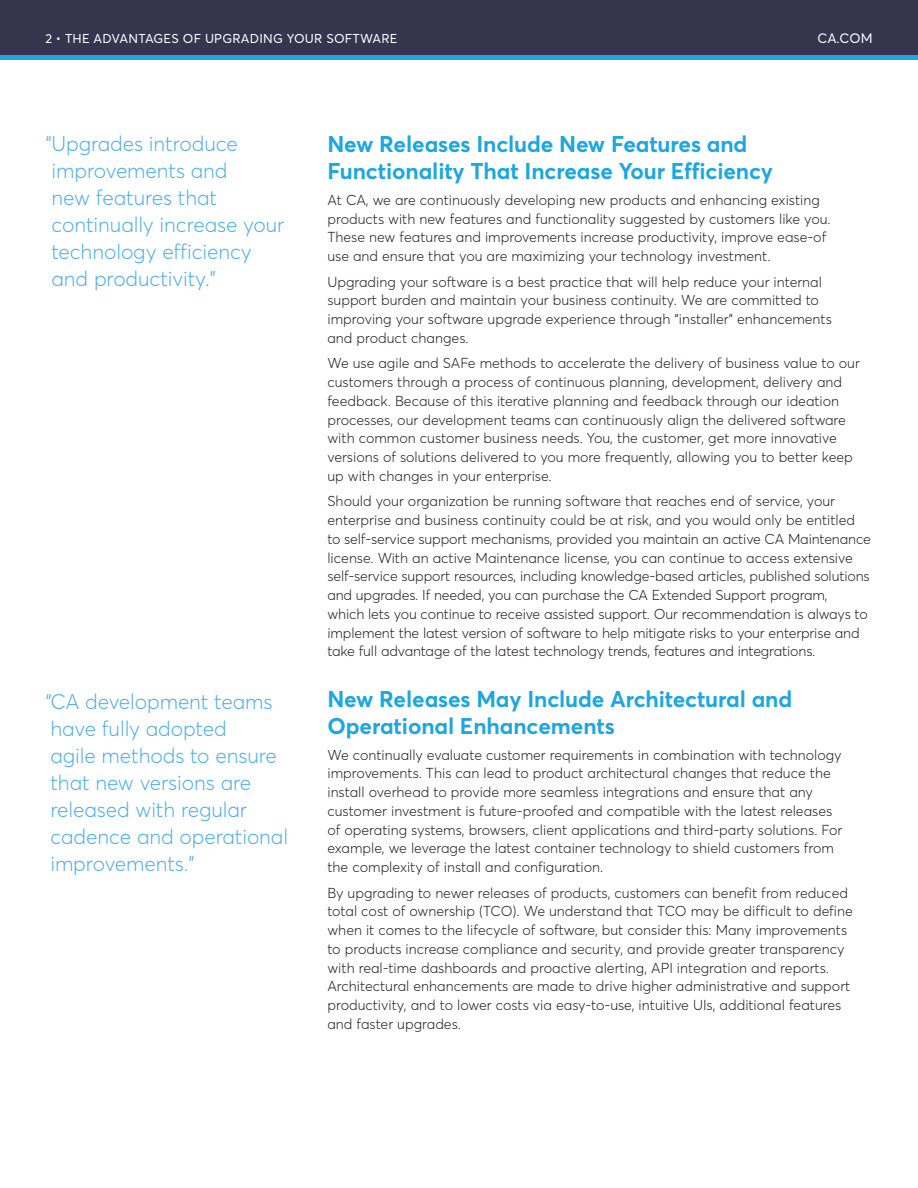
<style>
.page{position:relative;width:918px;height:1188px;background:#fff}
.page>*{position:absolute;margin:0;border:0;box-sizing:border-box;transform-origin:0 0}
.t1{font:700 22.5px/27px "Averta";letter-spacing:-.005em;color:#1da6df}
.Sidebar_Callout{font:300 21px/27px "Averta";letter-spacing:-.005em;color:#53b0e3}
.Body_Copy{font:300 14.25px/18.8px "Averta";color:#231f20}
.eyebrow-ca_com{font:13.5px "Averta";color:#fff}
.Page_Eyebrow{font:12.75px "Averta";letter-spacing:.02em;color:#fff}
</style>
<div class="page">
<div style="left:0;top:53px;width:918px;height:7px;background:#1da6df"></div>
<div style="left:0;top:0;width:918px;height:55px;background:#37354d"></div>
<p class="Page_Eyebrow" style="left:45px;top:30px;width:354px">2 • THE ADVANTAGES OF UPGRADING YOUR SOFTWARE</p>
<p class="eyebrow-ca_com" style="left:817px;top:30px;width:57px">CA.COM</p>
<p class="Sidebar_Callout" style="left:45px;top:130px;width:241px">“Upgrades introduce improvements and<br>new features that continually increase your technology efficiency and productivity.”</p>
<p class="Sidebar_Callout" style="left:45px;top:688px;width:244px">“CA development teams have fully adopted<br>agile methods to ensure that new versions are released with regular cadence and operational improvements.”</p>
<p class="t1" style="left:327px;top:131px;width:447px">New Releases Include New Features and<br>Functionality That Increase Your Efficiency</p>
<p class="Body_Copy" style="left:327px;top:190px;width:505px">At CA, we are continuously developing new products and enhancing existing products with new features and functionality suggested by customers like you.<br>These new features and improvements increase productivity, improve ease-of use and ensure that you are maximizing your technology investment.</p>
<p class="Body_Copy" style="left:327px;top:272px;width:506px">Upgrading your software is a best practice that will help reduce your internal support burden and maintain your business continuity. We are committed to improving your software upgrade experience through “installer” enhancements and product changes.</p>
<p class="Body_Copy" style="left:327px;top:354px;width:534px">We use agile and SAFe methods to accelerate the delivery of business value to our customers through a process of continuous planning, development, delivery and feedback. Because of this iterative planning and feedback through our ideation processes, our development teams can continuously align the delivered software with common customer business needs. You, the customer, get more innovative versions of solutions delivered to you more frequently, allowing you to better keep up with changes in your enterprise.</p>
<p class="Body_Copy" style="left:327px;top:492px;width:545px">Should your organization be running software that reaches end of service, your enterprise and business continuity could be at risk, and you would only be entitled to self-service support mechanisms, provided you maintain an active CA Maintenance license. With an active Maintenance license, you can continue to access extensive self-service support resources, including knowledge-based articles, published solutions and upgrades. If needed, you can purchase the CA Extended Support program,<br>which lets you continue to receive assisted support. Our recommendation is always to implement the latest version of software to help mitigate risks to your enterprise and take full advantage of the latest technology trends, features and integrations.</p>
<p class="t1" style="left:327px;top:685px;width:466px">New Releases May Include Architectural and<br>Operational Enhancements</p>
<p class="Body_Copy" style="left:327px;top:745px;width:517px">We continually evaluate customer requirements in combination with technology improvements. This can lead to product architectural changes that reduce the install overhead to provide more seamless integrations and ensure that any customer investment is future-proofed and compatible with the latest releases of operating systems, browsers, client applications and third-party solutions. For example, we leverage the latest container technology to shield customers from the complexity of install and configuration.</p>
<p class="Body_Copy" style="left:327px;top:883px;width:527px">By upgrading to newer releases of products, customers can benefit from reduced total cost of ownership (TCO). We understand that TCO may be difficult to define when it comes to the lifecycle of software, but consider this: Many improvements to products increase compliance and security, and provide greater transparency with real-time dashboards and proactive alerting, API integration and reports.<br>Architectural enhancements are made to drive higher administrative and support productivity, and to lower costs via easy-to-use, intuitive UIs, additional features and faster upgrades.</p>
</div>
